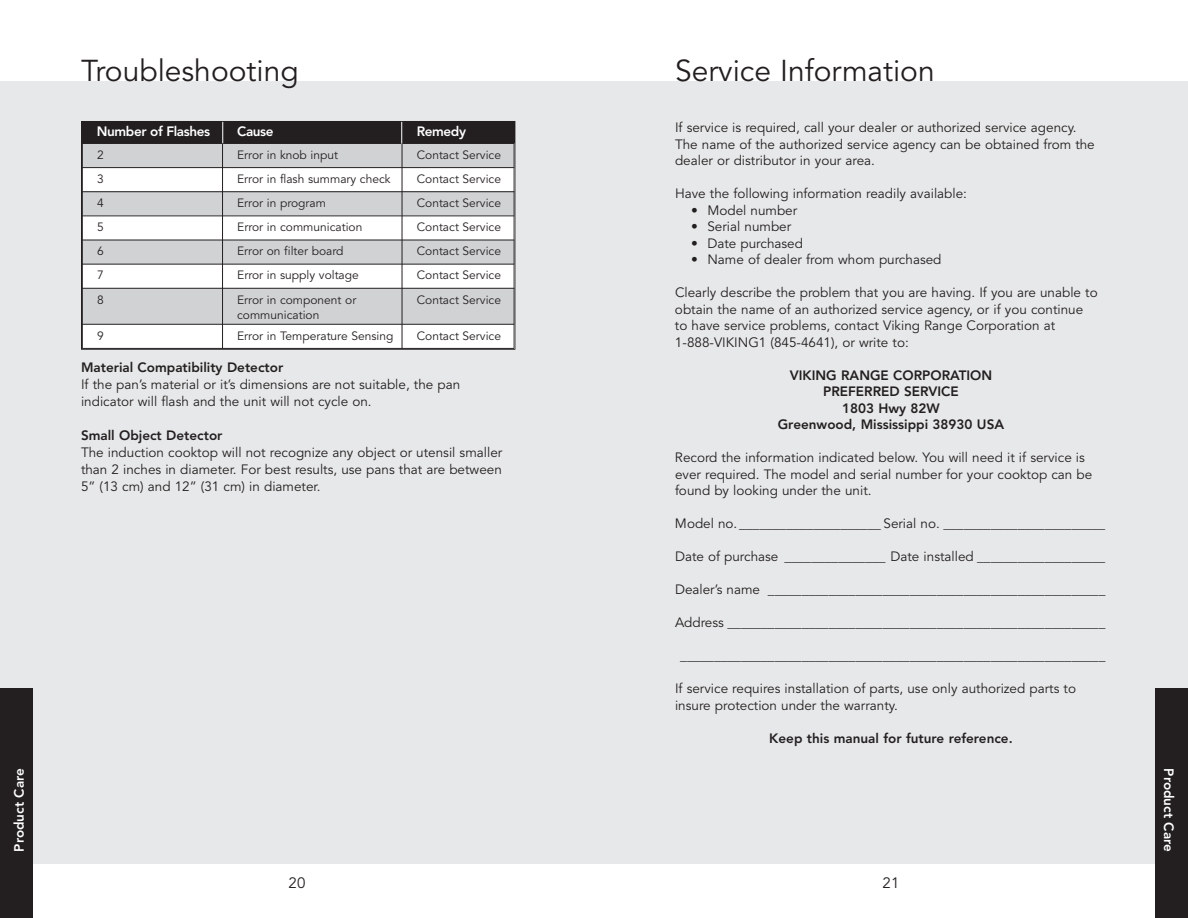
<style>
.page{position:relative;width:1188px;height:918px;background:#fff}
.page>*{position:absolute;margin:0;border:0;box-sizing:border-box;transform-origin:0 0}
.t1{font:30px "Avenir";color:#231f20}
.t2{font:15px "Avenir";color:#231f20}
.t3{font:13.5px/16.5px "Avenir";color:#231f20}
.t4{font:800 13.5px/16.5px "Avenir";color:#231f20;text-align:center}
.t5{font:800 13.5px "Avenir";letter-spacing:-.03em;color:#fff}
.t6{font:800 13.5px "Avenir";color:#fff}
.t7{font:12px/15px "Avenir";color:#231f20}
</style>
<div class="page">
<div style="left:580px;top:81px;width:608px;height:783px;background:#e7e8e9"></div>
<div style="left:1155px;top:688px;width:33px;height:230px;background:#231f20"></div>
<div style="left:0;top:81px;width:608px;height:783px;background:#e7e8e9"></div>
<div style="left:0;top:688px;width:33px;height:230px;background:#231f20"></div>
<div style="left:82px;top:122px;width:141px;height:21px;background:#231f20"></div>
<div style="left:223px;top:122px;width:179px;height:21px;background:#231f20"></div>
<div style="left:402px;top:122px;width:112px;height:21px;background:#231f20"></div>
<div style="left:82px;top:143px;width:141px;height:25px;background:#d1d2d4"></div>
<div style="left:223px;top:143px;width:179px;height:25px;background:#d1d2d4"></div>
<div style="left:402px;top:143px;width:112px;height:25px;background:#d1d2d4"></div>
<div style="left:82px;top:168px;width:141px;height:24px;background:#fff"></div>
<div style="left:223px;top:168px;width:179px;height:24px;background:#fff"></div>
<div style="left:402px;top:168px;width:112px;height:24px;background:#fff"></div>
<div style="left:82px;top:192px;width:141px;height:24px;background:#d1d2d4"></div>
<div style="left:223px;top:192px;width:179px;height:24px;background:#d1d2d4"></div>
<div style="left:402px;top:192px;width:112px;height:24px;background:#d1d2d4"></div>
<div style="left:82px;top:216px;width:141px;height:24px;background:#fff"></div>
<div style="left:223px;top:216px;width:179px;height:24px;background:#fff"></div>
<div style="left:402px;top:216px;width:112px;height:24px;background:#fff"></div>
<div style="left:82px;top:240px;width:141px;height:24px;background:#d1d2d4"></div>
<div style="left:223px;top:240px;width:179px;height:24px;background:#d1d2d4"></div>
<div style="left:402px;top:240px;width:112px;height:24px;background:#d1d2d4"></div>
<div style="left:82px;top:264px;width:141px;height:24px;background:#fff"></div>
<div style="left:223px;top:264px;width:179px;height:24px;background:#fff"></div>
<div style="left:402px;top:264px;width:112px;height:24px;background:#fff"></div>
<div style="left:82px;top:288px;width:141px;height:36px;background:#d1d2d4"></div>
<div style="left:223px;top:288px;width:179px;height:36px;background:#d1d2d4"></div>
<div style="left:402px;top:288px;width:112px;height:36px;background:#d1d2d4"></div>
<div style="left:82px;top:324px;width:141px;height:25px;background:#fff"></div>
<div style="left:223px;top:324px;width:179px;height:25px;background:#fff"></div>
<div style="left:402px;top:324px;width:112px;height:25px;background:#fff"></div>
<hr style="left:82px;top:122px;width:1px;height:227px;background:#231f20">
<hr style="left:222px;top:122px;width:1px;height:227px;background:#231f20">
<hr style="left:402px;top:122px;width:1px;height:227px;background:#231f20">
<hr style="left:514px;top:122px;width:1px;height:227px;background:#231f20">
<hr style="left:82px;top:143px;width:432px;height:1px;background:#231f20">
<hr style="left:82px;top:167px;width:432px;height:1px;background:#231f20">
<hr style="left:82px;top:191px;width:432px;height:1px;background:#231f20">
<hr style="left:82px;top:216px;width:432px;height:1px;background:#231f20">
<hr style="left:82px;top:240px;width:432px;height:1px;background:#231f20">
<hr style="left:82px;top:264px;width:432px;height:1px;background:#231f20">
<hr style="left:82px;top:288px;width:432px;height:1px;background:#231f20">
<hr style="left:82px;top:324px;width:432px;height:1px;background:#231f20">
<hr style="left:82px;top:348px;width:432px;height:1px;background:#231f20">
<svg style="left:222px;top:122px;width:1px;height:21px"></svg>
<svg style="left:401px;top:122px;width:1px;height:22px"></svg>
<p class="t6" style="left:13px;top:852px;width:85px;rotate:-90deg">Product Care</p>
<h1 class="t1" style="left:81px;top:58px;width:219px">Troubleshooting</h1>
<h1 class="t1" style="left:675px;top:58px;width:261px">Service Information</h1>
<p class="t3" style="left:675px;top:120px;width:421px">If service is required, call your dealer or authorized service agency.<br>The name of the authorized service agency can be obtained from the dealer or distributor in your area.</p>
<p class="t3" style="left:675px;top:186px;width:294px">Have the following information readily available:</p>
<p class="t3" style="left:691px;top:203px;width:108px">• Model number</p>
<p class="t3" style="left:691px;top:219px;width:102px">• Serial number</p>
<p class="t3" style="left:691px;top:236px;width:113px">• Date purchased</p>
<p class="t3" style="left:691px;top:252px;width:252px">• Name of dealer from whom purchased</p>
<p class="t3" style="left:675px;top:285px;width:424px">Clearly describe the problem that you are having. If you are unable to obtain the name of an authorized service agency, or if you continue to have service problems, contact Viking Range Corporation at 1-888-VIKING1 (845-4641), or write to:</p>
<p class="t4" style="left:778px;top:368px;width:228px">VIKING RANGE CORPORATION<br>PREFERRED SERVICE<br>1803 Hwy 82W<br>Greenwood, Mississippi 38930 USA</p>
<p class="t3" style="left:675px;top:450px;width:419px">Record the information indicated below. You will need it if service is ever required. The model and serial number for your cooktop can be found by looking under the unit.</p>
<p class="t3" style="left:675px;top:516px;width:432px">Model no. _____________________ Serial no. ________________________</p>
<p class="t3" style="left:675px;top:549px;width:432px">Date of purchase _______________ Date installed ___________________</p>
<p class="t3" style="left:675px;top:582px;width:432px">Dealer’s name __________________________________________________</p>
<p class="t3" style="left:675px;top:615px;width:432px">Address ________________________________________________________</p>
<p class="t3" style="left:680px;top:648px;width:427px">_______________________________________________________________</p>
<p class="t3" style="left:675px;top:681px;width:403px">If service requires installation of parts, use only authorized parts to insure protection under the warranty.</p>
<p class="t4" style="left:769px;top:731px;width:245px">Keep this manual for future reference.</p>
<p class="t5" style="left:97px;top:126px;width:115px">Number of Flashes</p>
<p class="t5" style="left:237px;top:126px;width:38px">Cause</p>
<p class="t5" style="left:417px;top:126px;width:51px">Remedy</p>
<p class="t7" style="left:97px;top:148px;width:8px">2</p>
<p class="t7" style="left:237px;top:148px;width:102px">Error in knob input</p>
<p class="t7" style="left:417px;top:148px;width:86px">Contact Service</p>
<p class="t7" style="left:97px;top:172px;width:8px">3</p>
<p class="t7" style="left:237px;top:172px;width:155px">Error in flash summary check</p>
<p class="t7" style="left:417px;top:172px;width:86px">Contact Service</p>
<p class="t7" style="left:97px;top:196px;width:8px">4</p>
<p class="t7" style="left:237px;top:196px;width:90px">Error in program</p>
<p class="t7" style="left:417px;top:196px;width:86px">Contact Service</p>
<p class="t7" style="left:97px;top:220px;width:8px">5</p>
<p class="t7" style="left:237px;top:220px;width:127px">Error in communication</p>
<p class="t7" style="left:417px;top:220px;width:86px">Contact Service</p>
<p class="t7" style="left:97px;top:245px;width:8px">6</p>
<p class="t7" style="left:237px;top:245px;width:108px">Error on filter board</p>
<p class="t7" style="left:417px;top:245px;width:86px">Contact Service</p>
<p class="t7" style="left:97px;top:269px;width:8px">7</p>
<p class="t7" style="left:237px;top:269px;width:123px">Error in supply voltage</p>
<p class="t7" style="left:417px;top:269px;width:86px">Contact Service</p>
<p class="t7" style="left:97px;top:293px;width:8px">8</p>
<p class="t7" style="left:237px;top:293px;width:121px">Error in component or communication</p>
<p class="t7" style="left:417px;top:293px;width:86px">Contact Service</p>
<p class="t7" style="left:97px;top:329px;width:8px">9</p>
<p class="t7" style="left:237px;top:329px;width:158px">Error in Temperature Sensing</p>
<p class="t7" style="left:417px;top:329px;width:86px">Contact Service</p>
<p class="t4" style="left:81px;top:361px;width:204px">Material Compatibility Detector</p>
<p class="t3" style="left:81px;top:377px;width:381px;line-height:17px">If the pan’s material or it’s dimensions are not suitable, the pan indicator will flash and the unit will not cycle on.</p>
<p class="t4" style="left:81px;top:428px;width:143px">Small Object Detector</p>
<p class="t3" style="left:81px;top:445px;width:423px;line-height:17px;text-align:justify">The induction cooktop will not recognize any object or utensil smaller than 2 inches in diameter. For best results, use pans that are between 5” (13 cm) and 12” (31 cm) in diameter.</p>
<p class="t2" style="left:289px;top:876px;width:18px">20</p>
<p class="t2" style="left:883px;top:876px;width:18px">21</p>
<p class="t6" style="left:1175px;top:768px;width:85px;rotate:90deg">Product Care</p>
</div>
